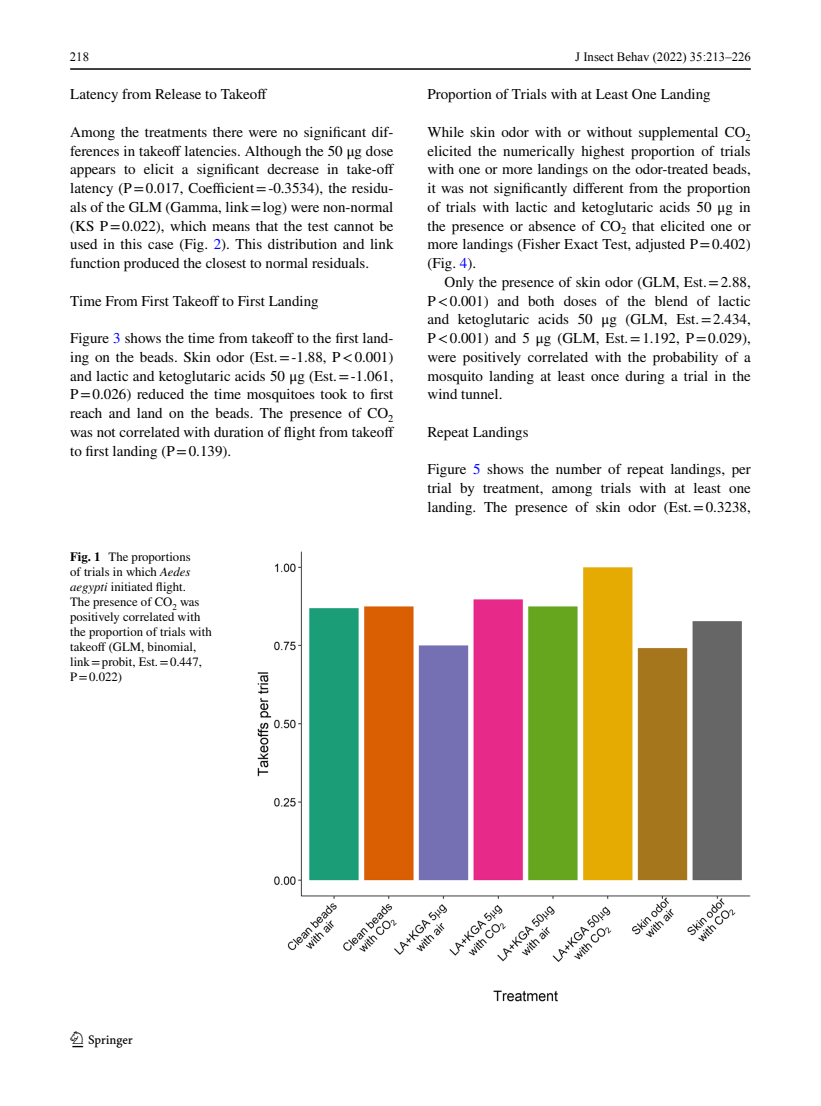
<style>
.page{position:relative;width:821px;height:1106px;background:#fff}
.page>*{position:absolute;margin:0;border:0;box-sizing:border-box;transform-origin:0 0}
.t1{font:22.5px "Springnew Regular 2";color:#000}
.t2{font:15px/18.8px "STIX";color:#000;text-align:justify}
.t3{font:12.75px/15px "STIX";color:#000}
.t4{font:12.75px "Times New Roman";color:#000}
.s1{color:#00f}
.s2{font-weight:700}
.s3{font-style:italic}
</style>
<div class="page">
<hr style="left:70px;top:68px;width:680px;height:2px;background:#000">
<img style="left:257px;top:552px;width:493px;height:449px">
<p class="t4" style="left:70px;top:53px;width:21px">218</p>
<p class="t4" style="left:575px;top:53px;width:177px">J Insect Behav (2022) 35:213–226</p>
<p class="t2" style="left:70px;top:86px;width:199px">Latency from Release to Takeoff</p>
<p class="t2" style="left:70px;top:123px;width:325px">Among the treatments there were no significant dif&shy;ferences in takeoff latencies. Although the 50 μg dose appears to elicit a significant decrease in take-off latency (P=0.017, Coefficient=-0.3534), the residu&shy;als of the GLM (Gamma, link=log) were non-normal (KS P=0.022), which means that the test cannot be used in this case (Fig. <span class="s1">2</span>). This distribution and link function produced the closest to normal residuals.</p>
<p class="t2" style="left:70px;top:292px;width:250px">Time From First Takeoff to First Landing</p>
<p class="t2" style="left:70px;top:330px;width:325px">Figure <span class="s1">3</span> shows the time from takeoff to the first land&shy;ing on the beads. Skin odor (Est.=-1.88, P&lt;0.001) and lactic and ketoglutaric acids 50 μg (Est.=-1.061, P=0.026) reduced the time mosquitoes took to first reach and land on the beads. The presence of CO<sub>2 </sub>was not correlated with duration of flight from takeoff to first landing (P=0.139).</p>
<p class="t3" style="left:70px;top:550px;width:143px"><span class="s2">Fig. 1</span> The proportions<br>of trials in which <span class="s3">Aedes aegypti</span> initiated flight.<br>The presence of CO<sub>2</sub> was positively correlated with the proportion of trials with takeoff (GLM, binomial, link=probit, Est.=0.447,<br>P=0.022)</p>
<p class="t2" style="left:427px;top:86px;width:285px">Proportion of Trials with at Least One Landing</p>
<p class="t2" style="left:427px;top:123px;width:325px">While skin odor with or without supplemental CO<sub>2 </sub>elicited the numerically highest proportion of trials with one or more landings on the odor-treated beads, it was not significantly different from the proportion of trials with lactic and ketoglutaric acids 50 μg in the presence or absence of CO<sub>2</sub> that elicited one or more landings (Fisher Exact Test, adjusted P=0.402) (Fig. <span class="s1">4</span>).</p>
<p class="t2" style="left:427px;top:273px;width:325px;text-indent:17px">Only the presence of skin odor (GLM, Est.=2.88, P&lt;0.001) and both doses of the blend of lactic and ketoglutaric acids 50 μg (GLM, Est.=2.434, P&lt;0.001) and 5 μg (GLM, Est.=1.192, P=0.029), were positively correlated with the probability of a mosquito landing at least once during a trial in the wind tunnel.</p>
<p class="t2" style="left:427px;top:423px;width:103px">Repeat Landings</p>
<p class="t2" style="left:427px;top:461px;width:325px">Figure <span class="s1">5</span> shows the number of repeat landings, per trial by treatment, among trials with at least one landing. The presence of skin odor (Est.=0.3238,</p>
<h1 class="t1" style="left:72px;top:1031px;width:62px">1 3</h1>
</div>
